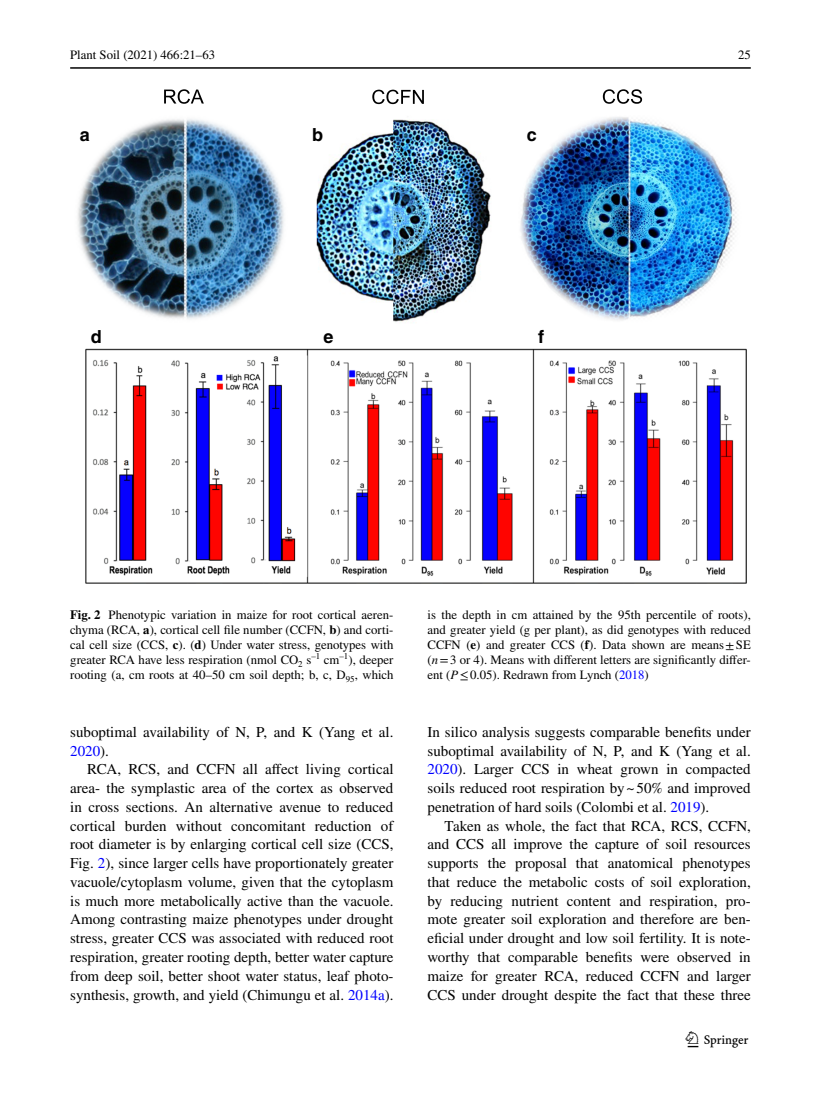
<style>
.page{position:relative;width:821px;height:1106px;background:#fff}
.page>*{position:absolute;margin:0;border:0;box-sizing:border-box;transform-origin:0 0}
.t1{font:22.5px "Springnew Regular 3";color:#000}
.t2{font:700 18px "Helvetica";color:#000}
.t3{font:15px/18.8px "STIX";color:#000;text-align:justify}
.t4{font:12.75px/15px "STIX";color:#000;text-align:justify}
.s1{font-weight:700}
.s2{font-style:italic}
.s3{color:#00f}
</style>
<div class="page">
<hr style="left:70px;top:67px;width:680px;height:2px;background:#000">
<img style="left:78px;top:117px;width:668px;height:466px">
<svg style="left:164px;top:89px;width:40px;height:15px"></svg>
<svg style="left:372px;top:90px;width:52px;height:14px"></svg>
<svg style="left:603px;top:89px;width:39px;height:15px"></svg>
<p class="t4" style="left:70px;top:48px;width:146px">Plant Soil (2021) 466:21–63</p>
<p class="t4" style="left:738px;top:49px;width:14px">25</p>
<p class="t2" style="left:80px;top:124px;width:12px">a</p>
<p class="t2" style="left:312px;top:124px;width:12px">b</p>
<p class="t2" style="left:527px;top:124px;width:12px">c</p>
<p class="t2" style="left:91px;top:326px;width:12px">d</p>
<p class="t2" style="left:323px;top:326px;width:12px">e</p>
<p class="t2" style="left:538px;top:326px;width:7px">f</p>
<p class="t4" style="left:70px;top:607px;width:325px"><span class="s1">Fig. 2</span> Phenotypic variation in maize for root cortical aeren&shy;chyma (RCA, <span class="s1">a</span>), cortical cell file number (CCFN, <span class="s1">b</span>) and corti&shy;cal cell size (CCS, <span class="s1">c</span>). (<span class="s1">d</span>) Under water stress, genotypes with greater RCA have less respiration (nmol CO<sub>2</sub> s<sup>–1</sup> cm<sup>–1</sup>), deeper rooting (a, cm roots at 40–50 cm soil depth; b, c, D<sub>95</sub>, which</p>
<p class="t4" style="left:427px;top:607px;width:325px">is the depth in cm attained by the 95th percentile of roots), and greater yield (g per plant), as did genotypes with reduced CCFN (<span class="s1">e</span>) and greater CCS (<span class="s1">f</span>). Data shown are means±SE (<span class="s2">n</span>=3 or 4). Means with different letters are significantly differ&shy;ent (<span class="s2">P</span>≤0.05). Redrawn from Lynch (<span class="s3">2018</span>)</p>
<p class="t3" style="left:70px;top:723px;width:325px">suboptimal availability of N, P, and K (Yang et al.<br><span class="s3">2020</span>).</p>
<p class="t3" style="left:70px;top:761px;width:325px;text-indent:17px">RCA, RCS, and CCFN all affect living cortical area- the symplastic area of the cortex as observed in cross sections. An alternative avenue to reduced cortical burden without concomitant reduction of root diameter is by enlarging cortical cell size (CCS, Fig. <span class="s3">2</span>), since larger cells have proportionately greater vacuole/cytoplasm volume, given that the cytoplasm is much more metabolically active than the vacuole.<br>Among contrasting maize phenotypes under drought stress, greater CCS was associated with reduced root respiration, greater rooting depth, better water capture from deep soil, better shoot water status, leaf photo&shy;synthesis, growth, and yield (Chimungu et al. <span class="s3">2014a</span>).</p>
<p class="t3" style="left:427px;top:723px;width:325px">In silico analysis suggests comparable benefits under suboptimal availability of N, P, and K (Yang et al.<br><span class="s3">2020</span>). Larger CCS in wheat grown in compacted soils reduced root respiration by~50% and improved penetration of hard soils (Colombi et al. <span class="s3">2019</span>).</p>
<p class="t3" style="left:427px;top:817px;width:325px;text-indent:17px">Taken as whole, the fact that RCA, RCS, CCFN, and CCS all improve the capture of soil resources supports the proposal that anatomical phenotypes that reduce the metabolic costs of soil exploration, by reducing nutrient content and respiration, pro&shy;mote greater soil exploration and therefore are ben&shy;eficial under drought and low soil fertility. It is note&shy;worthy that comparable benefits were observed in maize for greater RCA, reduced CCFN and larger CCS under drought despite the fact that these three</p>
<h1 class="t1" style="left:687px;top:1031px;width:62px">1 3</h1>
</div>
